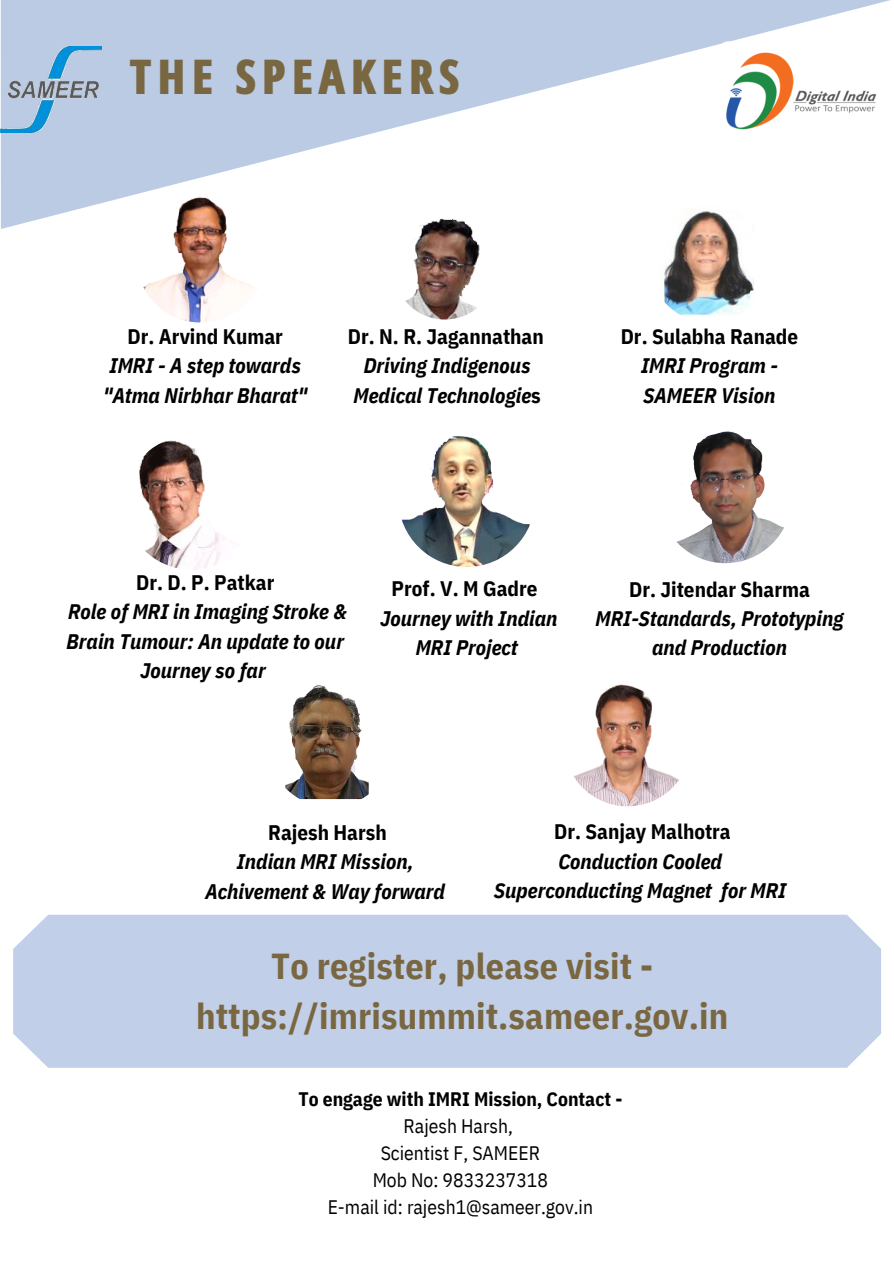
<style>
.page{position:relative;width:894px;height:1264px;background:#fff}
.page>*{position:absolute;margin:0;border:0;box-sizing:border-box;transform-origin:0 0}
.t1{font:800 48px "Open Sans Hebrew Condensed";letter-spacing:.1em;color:#796742}
.t2{font:700 36px/49.5px "IBM Plex Sans Cond";letter-spacing:.005em;color:#796742;text-align:center}
.t3{font:italic 700 21px/29.2px "IBM Plex Sans Cond";color:#000;text-align:center}
.t4{font:700 21px "IBM Plex Sans Cond";color:#000}
.t5{font:19.5px/27px "IBM Plex Sans Cond";color:#000;text-align:center}
.t6{font:700 19.5px "IBM Plex Sans Cond";color:#000}
.s1{font-style:normal}
</style>
<div class="page">
<img style="left:124px;top:435px;width:134px;height:134px;border-radius:50%">
<img style="left:136px;top:194px;width:129px;height:128px;border-radius:50%">
<img style="left:393px;top:217px;width:103px;height:102px;border-radius:50%">
<img style="left:398px;top:430px;width:137px;height:137px;border-radius:50%">
<img style="left:658px;top:430px;width:133px;height:133px;border-radius:50%">
<img style="left:649px;top:204px;width:119px;height:118px;border-radius:50%">
<img style="left:267px;top:680px;width:127px;height:127px;border-radius:50%">
<div style="left:13px;top:914px;width:867px;height:153px;background:#c2cfe8"></div>
<svg style="left:1px;top:0;width:889px;height:229px;fill:#bacbe3"></svg>
<img style="left:719px;top:41px;width:171px;height:96px;border-radius:8px">
<img style="left:0;top:47px;width:101px;height:85px">
<img style="left:564px;top:679px;width:126px;height:127px;border-radius:50%">
<h1 class="t1" style="left:129px;top:43px;width:332px">THE SPEAKERS</h1>
<p class="t4" style="left:127px;top:322px;width:157px">Dr. Arvind Kumar</p>
<p class="t3" style="left:103px;top:351px;width:206px">IMRI - A step towards "Atma Nirbhar Bharat"</p>
<p class="t4" style="left:348px;top:322px;width:197px">Dr. N. R. Jagannathan</p>
<p class="t3" style="left:353px;top:351px;width:189px">Driving Indigenous<br>Medical Technologie<span class="s1">s</span></p>
<p class="t4" style="left:620px;top:322px;width:179px">Dr. Sulabha Ranade</p>
<p class="t3" style="left:640px;top:351px;width:138px;text-align:left">IMRI Program -<br>SAMEER Vision</p>
<p class="t4" style="left:136px;top:568px;width:140px">Dr. D. P. Patkar</p>
<p class="t3" style="left:67px;top:597px;width:282px">Role of MRI in Imaging Stroke &amp;<br>Brain Tumour: An update to our<br>Journey so far</p>
<p class="t4" style="left:391px;top:575px;width:147px">Prof. V. M Gadre</p>
<p class="t3" style="left:380px;top:603px;width:178px">Journey with Indian<br>MRI Project</p>
<p class="t4" style="left:629px;top:575px;width:182px">Dr. Jitendar Sharma</p>
<p class="t3" style="left:595px;top:603px;width:249px">MRI-Standards, Prototyping and Production</p>
<p class="t4" style="left:268px;top:818px;width:120px">Rajesh Harsh</p>
<p class="t3" style="left:205px;top:846px;width:241px">Indian MRI Mission,<br>Achivement &amp; Way forward</p>
<p class="t4" style="left:554px;top:817px;width:178px">Dr. Sanjay Malhotra</p>
<p class="t3" style="left:494px;top:846px;width:293px">Conduction Cooled<br>Superconducting Magnet for MRI</p>
<h2 class="t2" style="left:196px;top:941px;width:533px">To register, please visit - https://imrisummit.sameer.gov.in</h2>
<p class="t6" style="left:298px;top:1085px;width:325px">To engage with IMRI Mission, Contact -</p>
<p class="t5" style="left:327px;top:1111px;width:267px">Rajesh Harsh,<br>Scientist F, SAMEER<br>Mob No: 9833237318<br>E-mail id: rajesh1@sameer.gov.in</p>
</div>
